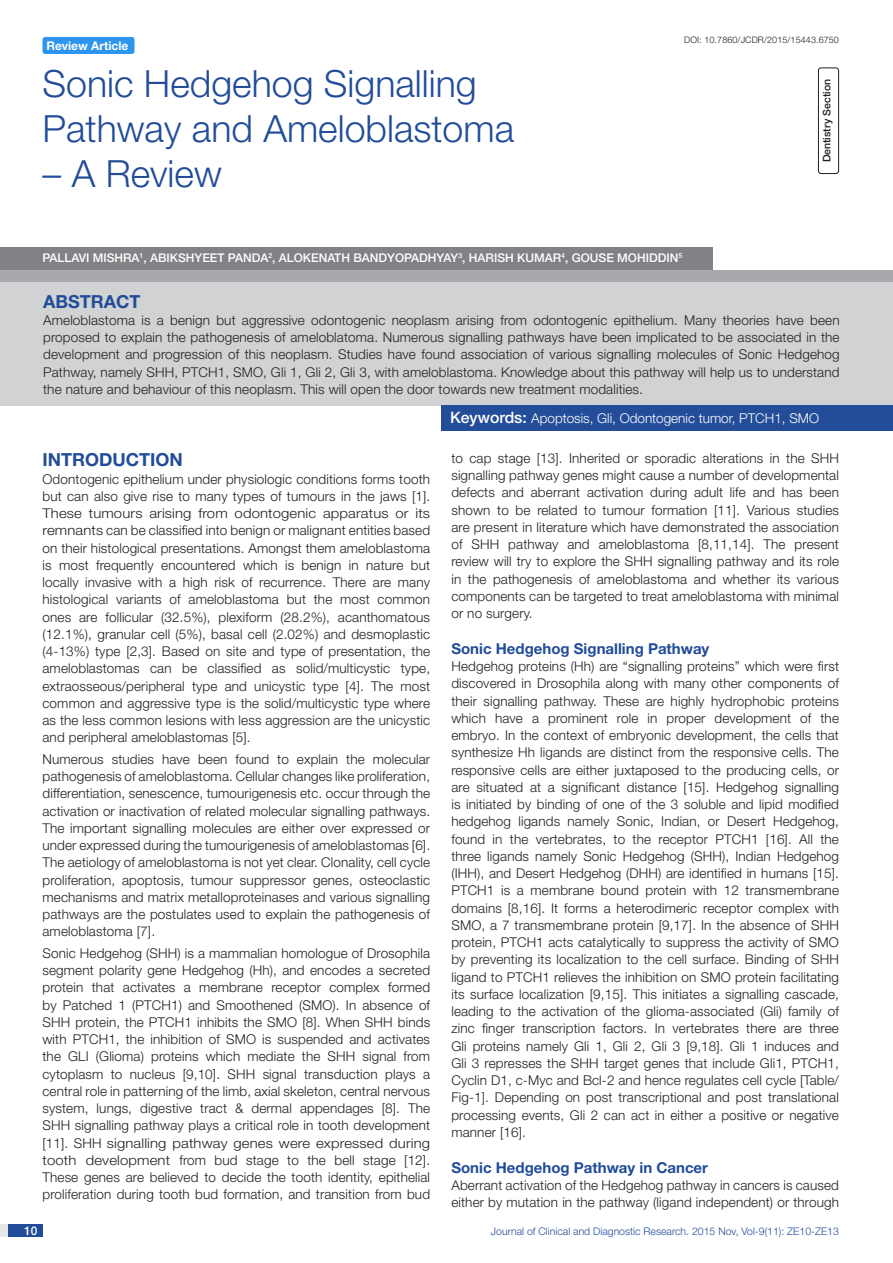
<style>
.page{position:relative;width:893px;height:1263px;background:#fff}
.page>*{position:absolute;margin:0;border:0;box-sizing:border-box;transform-origin:0 0}
.t1{font:300 37.5px "Helvetica Neue";color:#214c99}
.Heading{font:700 18px "Helvetica Neue";color:#214c99}
.Abstract_head{font:700 18px "Helvetica Neue";color:#214c99}
.Level_2{font:700 15px "Helvetica Neue";color:#214c99}
.Body_text{font:300 13.5px/17.2px "Helvetica Neue";letter-spacing:.01em;color:#231f20;text-align:justify}
.Abstract_Text{font:300 13.5px/17.2px "Helvetica Neue";letter-spacing:.01em;color:#231f20;text-align:justify}
.t2{font:300 13.5px "Helvetica Neue";color:#fff}
.Author{font:500 12px "Helvetica Neue";color:#fff}
.t3{font:700 12px "Helvetica Neue";color:#fff}
.t4{font:300 10.5px "Helvetica Neue";color:#214c99}
.t5{font:500 10.5px "Helvetica Neue";color:#231f20}
.DOI{font:300 9px "Helvetica Neue";letter-spacing:.01em;color:#231f20}
.s1{color:#244d99}
.s2{font-weight:500;font-size:15.75px}
</style>
<div class="page">
<div style="left:0;top:1224px;width:43px;height:13px;background:#e6e7e9"></div>
<div style="left:8px;top:1224px;width:35px;height:13px;background:#214c99"></div>
<div style="left:43px;top:37px;width:91px;height:17px;background:#2e95ee;border-radius:3px"></div>
<div style="left:0;top:270px;width:893px;height:12px;background:#a8a9ad"></div>
<div style="left:0;top:248px;width:712px;height:22px;background:#808285"></div>
<div style="left:818px;top:67px;width:21px;height:107px;border:1px solid #231f20;border-radius:3px"></div>
<div style="left:0;top:282px;width:893px;height:124px;background:#d1d2d4"></div>
<div style="left:442px;top:406px;width:451px;height:25px;background:#244d99"></div>
<p class="t3" style="left:46px;top:38px;width:83px">Review Article</p>
<p class="t1" style="left:43px;top:61px;width:436px">Sonic Hedgehog Signalling</p>
<p class="t1" style="left:43px;top:106px;width:473px">Pathway and Ameloblastoma</p>
<p class="t1" style="left:43px;top:151px;width:181px">– A Review</p>
<p class="DOI" style="left:684px;top:35px;width:156px">DOI: 10.7860/JCDR/2015/15443.6750</p>
<p class="t5" style="left:820px;top:162px;width:85px;rotate:-90deg">DENTISTRY SECTION</p>
<p class="Author" style="left:43px;top:251px;width:641px">PALLAVI MISHRA<sup>1</sup>, ABIKSHYEET PANDA<sup>2</sup>, ALOKENATH BANDYOPADHYAY<sup>3</sup>, HARISH KUMAR<sup>4</sup>, GOUSE MOHIDD IN<sup>5</sup></p>
<p class="Abstract_head" style="left:43px;top:290px;width:98px">ABST<span class="s1">RAC</span>T</p>
<p class="Abstract_Text" style="left:43px;top:311px;width:798px">Ameloblastoma is a benign but aggressive odontogenic neoplasm arising from odontogenic epithelium. Many theories have been proposed to explain the pathogenesis of ameloblatoma. Numerous signalling pathways have been implicated to be associated in the development and progression of this neoplasm. Studies have found association of various signalling molecules of Sonic Hedgehog Pathway, namely SHH, PTCH1, SMO, Gli 1, Gli 2, Gli 3, with ameloblastoma. Knowledge about this pathway will help us to understand the nature and behaviour of this neoplasm. This will open the door towards new treatment modalities.</p>
<p class="t2" style="left:450px;top:410px;width:370px"><span class="s2">KEYWORDS:</span> Apoptosis, Gli, Odontogenic tumor, PTCH1, SMO</p>
<p class="Heading" style="left:43px;top:449px;width:142px">Introduction</p>
<p class="Body_text" style="left:43px;top:470px;width:389px">Odontogenic epithelium under physiologic conditions forms tooth but can also give rise to many types of tumours in the jaws [1].<br>These tumours arising from odontogenic apparatus or its remnants can be classified into benign or malignant entities based on their histological presentations. Amongst them ameloblastoma is most frequently encountered which is benign in nature but locally invasive with a high risk of recurrence. There are many histological variants of ameloblastoma but the most common ones are follicular (32.5%), plexiform (28.2%), acanthomatous (12.1%), granular cell (5%), basal cell (2.02%) and desmoplastic (4-13%) type [2,3]. Based on site and type of presentation, the ameloblastomas can be classified as solid/multicystic type, extraosseous/peripheral type and unicystic type [4]. The most common and aggressive type is the solid/multicystic type where as the less common lesions with less aggression are the unicystic and peripheral ameloblastomas [5].</p>
<p class="Body_text" style="left:43px;top:750px;width:389px">Numerous studies have been found to explain the molecular pathogenesis of ameloblastoma. Cellular changes like proliferation, differentiation, senescence, tumourigenesis etc. occur through the activation or inactivation of related molecular signalling pathways.<br>The important signalling molecules are either over expressed or under expressed during the tumourigenesis of ameloblastomas [6].<br>The aetiology of ameloblastoma is not yet clear. Clonality, cell cycle proliferation, apoptosis, tumour suppressor genes, osteoclastic mechanisms and matrix metalloproteinases and various signalling pathways are the postulates used to explain the pathogenesis of ameloblastoma [7].</p>
<p class="Body_text" style="left:43px;top:944px;width:389px">Sonic Hedgehog (SHH) is a mammalian homologue of Drosophila segment polarity gene Hedgehog (Hh), and encodes a secreted protein that activates a membrane receptor complex formed by Patched 1 (PTCH1) and Smoothened (SMO). In absence of SHH protein, the PTCH1 inhibits the SMO [8]. When SHH binds with PTCH1, the inhibition of SMO is suspended and activates the GLI (Glioma) proteins which mediate the SHH signal from cytoplasm to nucleus [9,10]. SHH signal transduction plays a central role in patterning of the limb, axial skeleton, central nervous system, lungs, digestive tract &amp; dermal appendages [8]. The SHH signalling pathway plays a critical role in tooth development [11]. SHH signalling pathway genes were expressed during tooth development from bud stage to the bell stage [12].<br>These genes are believed to decide the tooth identity, epithelial proliferation during tooth bud formation, and transition from bud</p>
<p class="Body_text" style="left:451px;top:449px;width:389px">to cap stage [13]. Inherited or sporadic alterations in the SHH signalling pathway genes might cause a number of developmental defects and aberrant activation during adult life and has been shown to be related to tumour formation [11]. Various studies are present in literature which have demonstrated the association of SHH pathway and ameloblastoma [8,11,14]. The present review will try to explore the SHH signalling pathway and its role in the pathogenesis of ameloblastoma and whether its various components can be targeted to treat ameloblastoma with minimal or no surgery.</p>
<p class="Level_2" style="left:451px;top:639px;width:260px">Sonic Hedgehog Signalling Pathway</p>
<p class="Body_text" style="left:451px;top:657px;width:389px">Hedgehog proteins (Hh) are “signalling proteins” which were first discovered in Drosophila along with many other components of their signalling pathway. These are highly hydrophobic proteins which have a prominent role in proper development of the embryo. In the context of embryonic development, the cells that synthesize Hh ligands are distinct from the responsive cells. The responsive cells are either juxtaposed to the producing cells, or are situated at a significant distance [15]. Hedgehog signalling is initiated by binding of one of the 3 soluble and lipid modified hedgehog ligands namely Sonic, Indian, or Desert Hedgehog, found in the vertebrates, to the receptor PTCH1 [16]. All the three ligands namely Sonic Hedgehog (SHH), Indian Hedgehog (IHH), and Desert Hedgehog (DHH) are identified in humans [15].<br>PTCH1 is a membrane bound protein with 12 transmembrane domains [8,16]. It forms a heterodimeric receptor complex with SMO, a 7 transmembrane protein [9,17]. In the absence of SHH protein, PTCH1 acts catalytically to suppress the activity of SMO by preventing its localization to the cell surface. Binding of SHH ligand to PTCH1 relieves the inhibition on SMO protein facilitating its surface localization [9,15]. This initiates a signalling cascade, leading to the activation of the glioma-associated (Gli) family of zinc finger transcription factors. In vertebrates there are three Gli proteins namely Gli 1, Gli 2, Gli 3 [9,18]. Gli 1 induces and Gli 3 represses the SHH target genes that include Gli1, PTCH1, Cyclin D1, c-Myc and Bcl-2 and hence regulates cell cycle [Table/ Fig-1]. Depending on post transcriptional and post translational processing events, Gli 2 can act in either a positive or negative manner [16].</p>
<p class="Level_2" style="left:451px;top:1158px;width:258px">Sonic Hedgehog Pathway in Cancer</p>
<p class="Body_text" style="left:451px;top:1176px;width:389px">Aberrant activation of the Hedgehog pathway in cancers is caused either by mutation in the pathway (ligand independent) or through</p>
<p class="Author" style="left:24px;top:1223px;width:15px">10</p>
<p class="t4" style="left:491px;top:1225px;width:350px">Journal of Clinical and Diagnostic Research. 2015 Nov, Vol-9(11): ZE10-ZE13</p>
</div>
